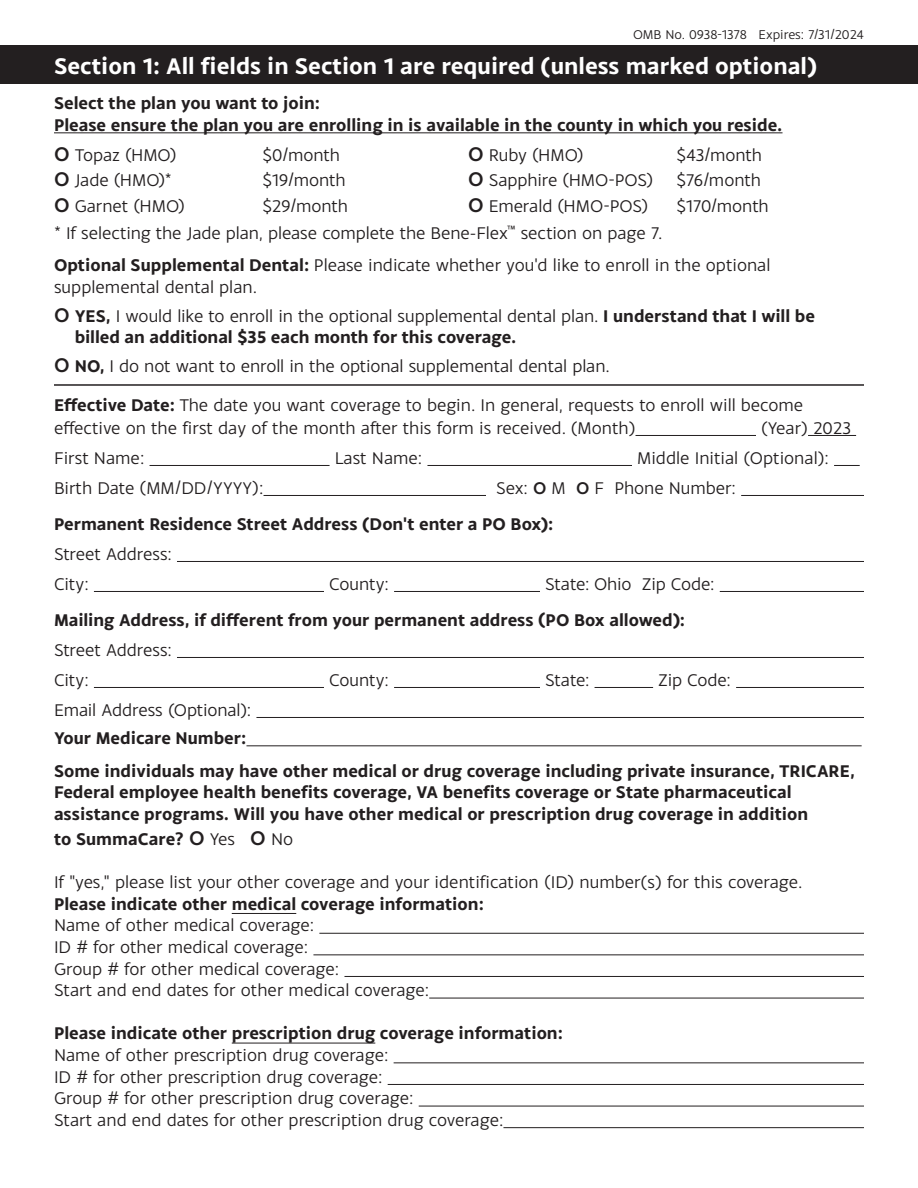
<style>
.page{position:relative;width:918px;height:1188px;background:#fff}
.page>*{position:absolute;margin:0;border:0;box-sizing:border-box;transform-origin:0 0}
.t1{font:700 24px "Monsal Gothic";color:#fff}
.Numbered_list_12_15{font:18px/21.6px "Monsal Gothic";color:#231f20}
.Numbered_list_12_15-2{font:700 18px/21.6px "Monsal Gothic";color:#231f20}
.Body_copy_300_8_5__1{font:18px "Monsal Gothic";letter-spacing:-.005em;color:#231f20}
.Bulleted_list_12_15{font:700 18px "Monsal Gothic";color:#231f20}
.t2{font:13.5px "Monsal Gothic";color:#231f20}
.s1{font-weight:500;font-size:21px}
.s2{font-weight:700}
.s3{font-weight:400}
.s4{font-weight:500}
</style>
<div class="page">
<div style="left:0;top:45px;width:918px;height:39px;background:#231f20"></div>
<hr style="left:54px;top:384px;width:810px;height:2px;background:#231f20">
<hr style="left:636px;top:435px;width:120px;height:1px;background:#231f20">
<hr style="left:808px;top:435px;width:48px;height:1px;background:#231f20">
<hr style="left:150px;top:465px;width:180px;height:1px;background:#231f20">
<hr style="left:427px;top:465px;width:205px;height:1px;background:#231f20">
<svg style="left:834px;top:465px;width:26px;height:1px"></svg>
<hr style="left:264px;top:495px;width:222px;height:1px;background:#231f20">
<hr style="left:741px;top:495px;width:123px;height:1px;background:#231f20">
<hr style="left:177px;top:561px;width:687px;height:1px;background:#231f20">
<hr style="left:94px;top:591px;width:230px;height:1px;background:#231f20">
<hr style="left:394px;top:591px;width:146px;height:1px;background:#231f20">
<hr style="left:720px;top:591px;width:144px;height:1px;background:#231f20">
<hr style="left:177px;top:657px;width:687px;height:1px;background:#231f20">
<hr style="left:94px;top:687px;width:230px;height:1px;background:#231f20">
<hr style="left:394px;top:687px;width:146px;height:1px;background:#231f20">
<hr style="left:595px;top:687px;width:58px;height:1px;background:#231f20">
<hr style="left:736px;top:687px;width:128px;height:1px;background:#231f20">
<hr style="left:256px;top:717px;width:608px;height:1px;background:#231f20">
<hr style="left:246px;top:745px;width:616px;height:1px;background:#231f20">
<hr style="left:54px;top:132px;width:729px;height:1px;background:#231f20">
<hr style="left:319px;top:933px;width:545px;height:1px;background:#231f20">
<hr style="left:313px;top:954px;width:551px;height:1px;background:#231f20">
<hr style="left:344px;top:976px;width:520px;height:1px;background:#231f20">
<hr style="left:429px;top:998px;width:435px;height:1px;background:#231f20">
<hr style="left:394px;top:1062px;width:470px;height:1px;background:#231f20">
<hr style="left:388px;top:1084px;width:476px;height:1px;background:#231f20">
<hr style="left:419px;top:1106px;width:445px;height:1px;background:#231f20">
<hr style="left:503px;top:1127px;width:361px;height:1px;background:#231f20">
<hr style="left:232px;top:913px;width:64px;height:1px;background:#231f20">
<hr style="left:232px;top:1043px;width:143px;height:1px;background:#231f20">
<p class="t2" style="left:633px;top:26px;width:232px">OMB No. 0938-1378 Expires: 7/31/2024</p>
<p class="t1" style="left:54px;top:50px;width:765px">Section 1: All fields in Section 1 are required (unless marked optional)</p>
<p class="Numbered_list_12_15-2" style="left:54px;top:91px;width:730px;line-height:22.5px">Select the plan you want to join:<br>Please ensure the plan you are enrolling in is available in the county in which you reside.</p>
<p class="Body_copy_300_8_5__1" style="left:54px;top:143px;width:124px"><span class="s1">O</span> Topaz (HMO)</p>
<p class="Body_copy_300_8_5__1" style="left:263px;top:143px;width:79px">$0/month</p>
<p class="Body_copy_300_8_5__1" style="left:54px;top:169px;width:119px"><span class="s1">O</span> Jade (HMO)*</p>
<p class="Body_copy_300_8_5__1" style="left:263px;top:169px;width:85px">$19/month</p>
<p class="Body_copy_300_8_5__1" style="left:54px;top:194px;width:133px"><span class="s1">O</span> Garnet (HMO)</p>
<p class="Body_copy_300_8_5__1" style="left:263px;top:194px;width:87px">$29/month</p>
<p class="Body_copy_300_8_5__1" style="left:468px;top:143px;width:117px"><span class="s1">O</span> Ruby (HMO)</p>
<p class="Body_copy_300_8_5__1" style="left:677px;top:143px;width:87px">$43/month</p>
<p class="Body_copy_300_8_5__1" style="left:468px;top:169px;width:187px"><span class="s1">O</span> Sapphire (HMO-POS)</p>
<p class="Body_copy_300_8_5__1" style="left:677px;top:169px;width:86px">$76/month</p>
<p class="Body_copy_300_8_5__1" style="left:468px;top:194px;width:182px"><span class="s1">O</span> Emerald (HMO-POS)</p>
<p class="Body_copy_300_8_5__1" style="left:677px;top:194px;width:94px">$170/month</p>
<p class="Numbered_list_12_15" style="left:54px;top:222px;width:610px">* If selecting the Jade plan, please complete the Bene-Flex<sup>™</sup> section on page 7.</p>
<p class="Numbered_list_12_15" style="left:54px;top:253px;width:718px;line-height:22.5px"><span class="s2">Optional Supplemental Dental:</span> Please indicate whether you'd like to enroll in the optional supplemental dental plan.</p>
<p class="Numbered_list_12_15-2" style="left:75px;top:304px;width:742px;text-indent:-21px"><span class="s1">O</span> YES, <span class="s3">I would like to enroll in the optional supplemental dental plan.</span> I understand that I will be billed an additional $35 each month for this coverage.</p>
<p class="Numbered_list_12_15" style="left:54px;top:354px;width:557px"><span class="s1">O</span> <span class="s2">NO,</span> I do not want to enroll in the optional supplemental dental plan.</p>
<p class="Numbered_list_12_15" style="left:54px;top:393px;width:751px;line-height:22.5px"><span class="s2">Effective Date:</span> The date you want coverage to begin. In general, requests to enroll will become effective on the first day of the month after this form is received. (Month)</p>
<p class="Numbered_list_12_15" style="left:761px;top:416px;width:91px">(Year) 2023</p>
<p class="Numbered_list_12_15" style="left:54px;top:446px;width:92px">First Name:</p>
<p class="Numbered_list_12_15" style="left:335px;top:446px;width:89px">Last Name:</p>
<p class="Numbered_list_12_15" style="left:637px;top:446px;width:193px">Middle Initial (Optional):</p>
<p class="Numbered_list_12_15" style="left:54px;top:476px;width:211px">Birth Date (MM/DD/YYYY):</p>
<p class="Numbered_list_12_15" style="left:496px;top:476px;width:241px">Sex: <span class="s4">O</span> M <span class="s4">O</span> F Phone Number:</p>
<p class="Numbered_list_12_15-2" style="left:54px;top:512px;width:501px">Permanent Residence Street Address (Don't enter a PO Box):</p>
<p class="Numbered_list_12_15" style="left:54px;top:538px;width:119px;line-height:30px">Street Address:<br>City:</p>
<p class="Numbered_list_12_15" style="left:329px;top:572px;width:61px">County:</p>
<p class="Numbered_list_12_15" style="left:545px;top:572px;width:171px">State: Ohio Zip Code:</p>
<p class="Numbered_list_12_15-2" style="left:54px;top:608px;width:633px">Mailing Address, if different from your permanent address (PO Box allowed):</p>
<p class="Numbered_list_12_15" style="left:54px;top:634px;width:119px;line-height:30px">Street Address:<br>City:</p>
<p class="Numbered_list_12_15" style="left:329px;top:668px;width:61px">County:</p>
<p class="Numbered_list_12_15" style="left:545px;top:668px;width:46px">State:</p>
<p class="Numbered_list_12_15" style="left:658px;top:668px;width:74px">Zip Code:</p>
<p class="Numbered_list_12_15" style="left:54px;top:698px;width:199px">Email Address (Optional):</p>
<p class="Bulleted_list_12_15" style="left:54px;top:726px;width:194px">Your Medicare Number:</p>
<p class="Numbered_list_12_15-2" style="left:54px;top:759px;width:802px">Some individuals may have other medical or drug coverage including private insurance, TRICARE,<br>Federal employee health benefits coverage, VA benefits coverage or State pharmaceutical assistance programs. Will you have other medical or prescription drug coverage in addition</p>
<p class="Numbered_list_12_15-2" style="left:54px;top:828px;width:241px">to SummaCare? <span class="s1">O</span> <span class="s3">Yes</span> <span class="s1">O</span> <span class="s3">No</span></p>
<p class="Numbered_list_12_15" style="left:54px;top:871px;width:750px">If "yes," please list your other coverage and your identification (ID) number(s) for this coverage.<br><span class="s2">Please indicate other medical coverage information:<br></span>Name of other medical coverage:<br>ID # for other medical coverage:<br>Group # for other medical coverage:<br>Start and end dates for other medical coverage:</p>
<p class="Numbered_list_12_15" style="left:54px;top:1022px;width:511px"><span class="s2">Please indicate other prescription drug coverage information:<br></span>Name of other prescription drug coverage:<br>ID # for other prescription drug coverage:<br>Group # for other prescription drug coverage:<br>Start and end dates for other prescription drug coverage:</p>
</div>
